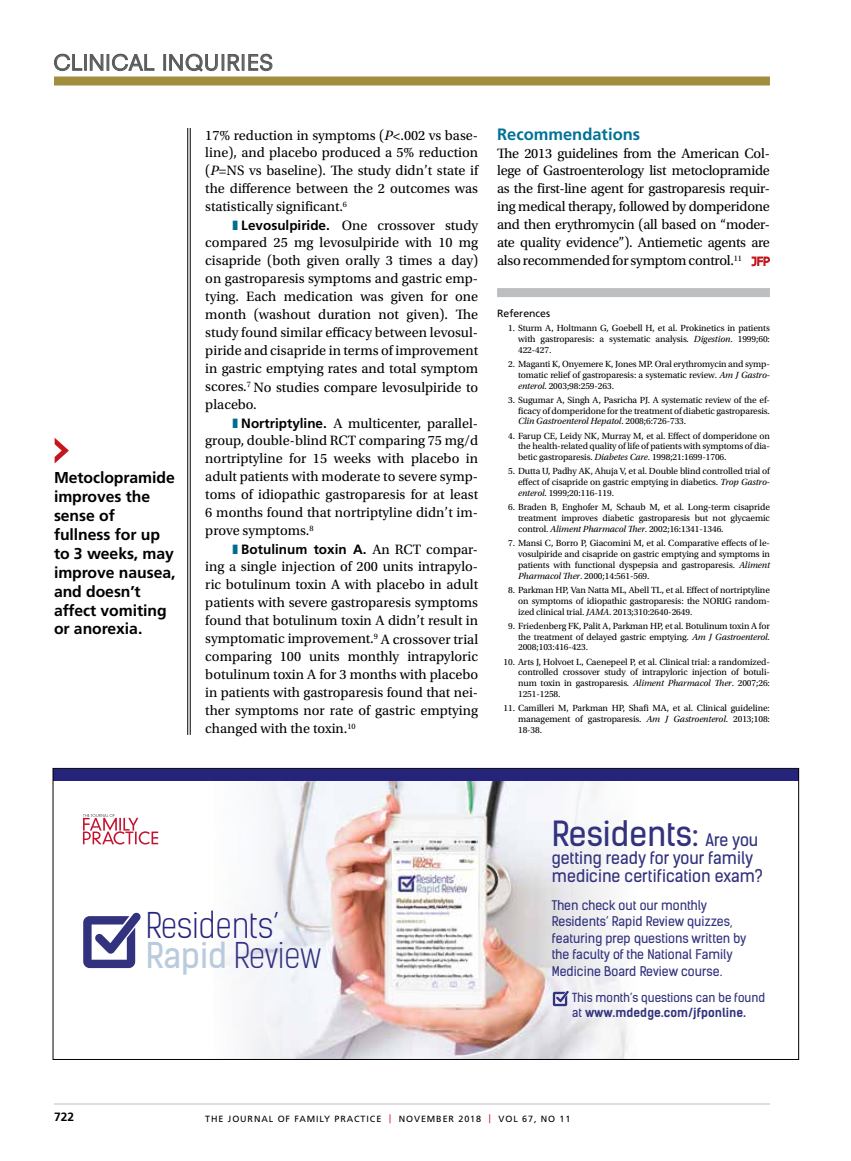
<style>
.page{position:relative;width:851px;height:1161px;background:#fff}
.page>*{position:absolute;margin:0;border:0;box-sizing:border-box;transform-origin:0 0}
.t1{font:300 33.75px/30.3px "Kelson Sans";color:#25237a}
.t2{font:33px "Kelson Sans";color:#32327e}
.t3{font:21px "Neuzeit SLT Std";letter-spacing:.01em;color:#58595b}
.t4{font:16.5px/18px "Kelson Sans";color:#32327e}
.t5{font:700 16.5px "Frutiger LT Std";color:#007296}
.t6{font:700 15.75px/18.9px "Frutiger LT Std";letter-spacing:-.005em;color:#000}
.t7{font:14.25px/18px "Utopia Std";color:#000;text-align:justify}
.t8{font:700 13.5px "Frutiger LT Std";color:#000}
.t9{font:12.75px/16.5px "Kelson Sans";color:#32327e}
.t10{font:12px/15px "Kelson Sans";color:#32327e}
.t11{font:700 12px "Frutiger LT Std";color:#000}
.t12{font:10.5px "Frutiger LT Std";color:#000}
.t13{font:9.3px/10.8px "Utopia Std";letter-spacing:-.01em;color:#000;text-align:justify}
.t14{font:9px "Frutiger LT Std";letter-spacing:.1em;color:#000}
.s1{font-style:italic}
.s2{color:#006d8f}
.s3{font-family:"Frutiger LT Std";font-weight:700;font-size:13.5px}
.s4{font-family:"Utopia Std";font-weight:400;font-size:14.25px}
.s5{font-family:"Neuzeit SLT Std";font-size:11.25px;color:#c4161c}
.s6{font-weight:400;color:#b9cbdc}
.s7{color:#32327e}
.s8{font-size:16.5px}
.s9{font-weight:700}
.s10{color:#c4161c}
</style>
<div class="page">
<hr style="left:54px;top:1104px;width:716px;height:1px;background:#bcbec0">
<svg style="left:55px;top:438px;width:14px;height:25px"></svg>
<div style="left:54px;top:77px;width:716px;height:9px;background:#a18d3e"></div>
<svg style="left:54px;top:53px;width:29px;height:18px"></svg>
<div style="left:84px;top:54px;width:3px;height:17px;border:1px solid #58595b"></div>
<svg style="left:90px;top:53px;width:65px;height:18px"></svg>
<div style="left:163px;top:54px;width:3px;height:17px;border:1px solid #58595b"></div>
<svg style="left:169px;top:53px;width:104px;height:19px"></svg>
<hr style="left:190px;top:128px;width:1px;height:607px;background:#000">
<hr style="left:187px;top:128px;width:1px;height:607px;background:#000">
<div style="left:497px;top:288px;width:273px;height:9px;background:#bcbec0"></div>
<svg style="left:751px;top:256px;width:19px;height:10px"></svg>
<img style="left:282px;top:781px;width:271px;height:277px">
<div style="left:53px;top:769px;width:745px;height:12px;background:#25237a"></div>
<svg style="left:83px;top:814px;width:75px;height:31px"></svg>
<svg style="left:553px;top:781px;width:75px;height:277px"></svg>
<img style="left:393px;top:839px;width:84px;height:150px">
<svg style="left:83px;top:912px;width:58px;height:56px"></svg>
<h3 class="t3" style="left:53px;top:50px;width:221px">CLINICAL INQUIRIES</h3>
<h3 class="t6" style="left:54px;top:468px;width:123px">Metoclopramide improves the sense of<br>fullness for up to 3 weeks, may improve nausea, and doesn’t affect vomiting or anorexia.</h3>
<h3 class="t7" style="left:205px;top:126px;width:274px">17% reduction in symptoms (<span class="s1">P</span>&lt;.002 vs base&shy;line), and placebo produced a 5% reduction (<span class="s1">P</span>=NS vs baseline). The study didn’t state if the difference between the 2 outcomes was statistically significant.<sup>6</sup></h3>
<p class="t7" style="left:205px;top:216px;width:274px;text-indent:27px"><span class="s2">❚</span> <span class="s3">Levosulpiride.</span> One crossover study compared 25 mg levosulpiride with 10 mg cisapride (both given orally 3 times a day) on gastroparesis symptoms and gastric emp&shy;tying. Each medication was given for one month (washout duration not given). The study found similar efficacy between levosul&shy;piride and cisapride in terms of improvement in gastric emptying rates and total symptom scores.<sup>7</sup> No studies compare levosulpiride to placebo.</p>
<p class="t7" style="left:205px;top:414px;width:274px;text-indent:27px"><span class="s2">❚</span> <span class="s3">Nortriptyline.</span> A multicenter, parallel&shy;group, double-blind RCT comparing 75 mg/d nortriptyline for 15 weeks with placebo in adult patients with moderate to severe symp&shy;toms of idiopathic gastroparesis for at least 6 months found that nortriptyline didn’t im&shy;prove symptoms.<sup>8</sup></p>
<h3 class="t8" style="left:232px;top:541px;width:247px"><span class="s2">❚</span> Botulinum toxin A. <span class="s4">An RCT compar-</span></h3>
<p class="t7" style="left:205px;top:558px;width:274px">ing a single injection of 200 units intrapylo&shy;ric botulinum toxin A with placebo in adult patients with severe gastroparesis symptoms found that botulinum toxin A didn’t result in symptomatic improvement.<sup>9</sup> A crossover trial comparing 100 units monthly intrapyloric botulinum toxin A for 3 months with placebo in patients with gastroparesis found that nei&shy;ther symptoms nor rate of gastric emptying changed with the toxin.<sup>10</sup></p>
<h3 class="t5" style="left:497px;top:124px;width:145px">Recommendations</h3>
<p class="t7" style="left:497px;top:144px;width:274px">The 2013 guidelines from the American Col&shy;lege of Gastroenterology list metoclopramide as the first-line agent for gastroparesis requir&shy;ing medical therapy, followed by domperidone and then erythromycin (all based on “moder&shy;ate quality evidence”). Antiemetic agents are also recommended for symptom control.<sup>11</sup> <span class="s5">JFP</span></p>
<p class="t12" style="left:497px;top:308px;width:55px">References</p>
<p class="t13" style="left:518px;top:323px;width:253px;text-indent:-10px">1. Sturm A, Holtmann G, Goebell H, et al. Prokinetics in patients with gastroparesis: a systematic analysis. <span class="s1">Digestion</span>. 1999;60:<br>422-427.</p>
<p class="t13" style="left:518px;top:359px;width:253px;text-indent:-10px">2. Maganti K, Onyemere K, Jones MP. Oral erythromycin and symp&shy;tomatic relief of gastroparesis: a systematic review. <span class="s1">Am J Gastro&shy;enterol</span>. 2003;98:259-263.</p>
<p class="t13" style="left:518px;top:394px;width:253px;text-indent:-10px">3. Sugumar A, Singh A, Pasricha PJ. A systematic review of the ef&shy;ficacy of domperidone for the treatment of diabetic gastroparesis.<br><span class="s1">Clin Gastroenterol Hepatol</span>. 2008;6:726-733.</p>
<p class="t13" style="left:518px;top:430px;width:253px;text-indent:-10px">4. Farup CE, Leidy NK, Murray M, et al. Effect of domperidone on the health-related quality of life of patients with symptoms of dia&shy;betic gastroparesis. <span class="s1">Diabetes Care</span>. 1998;21:1699-1706.</p>
<p class="t13" style="left:518px;top:466px;width:253px;text-indent:-10px">5. Dutta U, Padhy AK, Ahuja V, et al. Double blind controlled trial of effect of cisapride on gastric emptying in diabetics. <span class="s1">Trop Gastro&shy;enterol</span>. 1999;20:116-119.</p>
<p class="t13" style="left:518px;top:502px;width:253px;text-indent:-10px">6. Braden B, Enghofer M, Schaub M, et al. Long-term cisapride treatment improves diabetic gastroparesis but not glycaemic control. <span class="s1">Aliment Pharmacol Ther</span>. 2002;16:1341-1346.</p>
<p class="t13" style="left:518px;top:538px;width:253px;text-indent:-10px">7. Mansi C, Borro P, Giacomini M, et al. Comparative effects of le&shy;vosulpiride and cisapride on gastric emptying and symptoms in patients with functional dyspepsia and gastroparesis. <span class="s1">Aliment Pharmacol Ther</span>. 2000;14:561-569.</p>
<p class="t13" style="left:518px;top:585px;width:253px;text-indent:-10px">8. Parkman HP, Van Natta ML, Abell TL, et al. Effect of nortriptyline on symptoms of idiopathic gastroparesis: the NORIG random&shy;ized clinical trial. <span class="s1">JAMA</span>. 2013;310:2640-2649.</p>
<p class="t13" style="left:518px;top:620px;width:253px;text-indent:-10px">9. Friedenberg FK, Palit A, Parkman HP, et al. Botulinum toxin A for the treatment of delayed gastric emptying. <span class="s1">Am J Gastroenterol</span>.<br>2008;103:416-423.</p>
<p class="t13" style="left:518px;top:656px;width:253px;text-indent:-14px">10. Arts J, Holvoet L, Caenepeel P, et al. Clinical trial: a randomized&shy;controlled crossover study of intrapyloric injection of botuli&shy;num toxin in gastroparesis. <span class="s1">Aliment Pharmacol Ther</span>. 2007;26:<br>1251-1258.</p>
<p class="t13" style="left:518px;top:703px;width:253px;text-indent:-14px">11. Camilleri M, Parkman HP, Shafi MA, et al. Clinical guideline: management of gastroparesis. <span class="s1">Am J Gastroenterol</span>. 2013;108:<br>18-38.</p>
<h1 class="t1" style="left:146px;top:911px;width:176px">Residents’<br><span class="s6">Rapid</span> <span class="s7">Review</span></h1>
<h2 class="t2" style="left:552px;top:813px;width:208px">Residents: <span class="s8">Are you</span></h2>
<h3 class="t4" style="left:552px;top:849px;width:212px">getting ready for your family medicine certification exam?</h3>
<h3 class="t9" style="left:552px;top:897px;width:196px">Then check out our monthly<br>Residents’ Rapid Review quizzes, featuring prep questions written by the faculty of the National Family<br>Medicine Board Review course.</h3>
<p class="t10" style="left:572px;top:990px;width:194px">This month’s questions can be found at <span class="s9">www.mdedge.com/jfponline.</span></p>
<p class="t11" style="left:54px;top:1110px;width:22px">722</p>
<p class="t14" style="left:205px;top:1113px;width:366px">THE JOURNAL OF FAMILY PRACTICE <span class="s10">|</span> NOVEMBER 2018 <span class="s10">|</span> VOL 67, NO 11</p>
</div>
